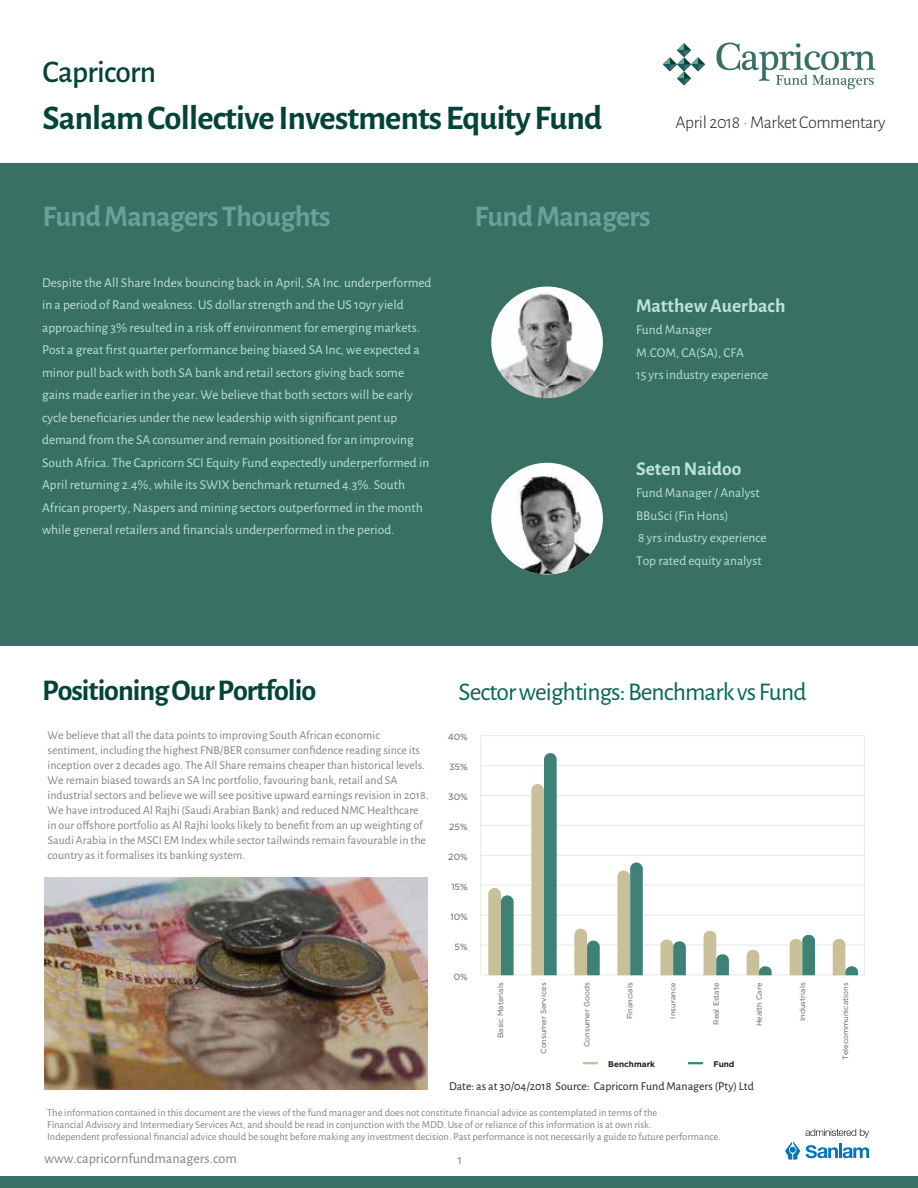
<style>
.page{position:relative;width:918px;height:1188px;background:#fff}
.page>*{position:absolute;margin:0;border:0;box-sizing:border-box;transform-origin:0 0}
.t1{font:700 34.5px "Alegreya Sans";letter-spacing:-.025em;color:#034439}
.t2{font:500 31.5px "Alegreya Sans";letter-spacing:-.025em;color:#034439}
.t3{font:700 30px "Alegreya Sans";letter-spacing:-.025em;color:#67a297}
.t4{font:700 30px "Alegreya Sans";letter-spacing:-.035em;color:#034439}
.t5{font:25.5px "Alegreya Sans";letter-spacing:-.035em;color:#066755}
.t6{font:700 19.5px "Alegreya Sans";color:#bbe2dc}
.t7{font:300 18px "Alegreya Sans";letter-spacing:-.025em;color:#231f20}
.t8{font:14.25px "Alegreya Sans";color:#808285}
.t9{font:13.5px/22.5px "Alegreya Sans";color:#bbe2dc}
.t10{font:12px/15px "Alegreya Sans";color:#808285}
.t11{font:12px "Alegreya Sans";color:#231f20}
.t12{font:10.5px/12px "Alegreya Sans";color:#808285}
.t13{font:9px "Gotham";color:#595a5c}
.t14{font:700 8.25px "Gotham";color:#231f20}
.t15{font:7.5px "Gotham";color:#595a5c}
.s1{color:#387063}
</style>
<div class="page">
<hr style="left:839px;top:1144px;width:3px;height:14px;background:#0076bc">
<svg style="left:806px;top:1145px;width:63px;height:13px"></svg>
<svg style="left:785px;top:1142px;width:15px;height:18px"></svg>
<svg style="left:806px;top:1129px;width:63px;height:9px"></svg>
<div style="left:0;top:163px;width:918px;height:483px;background:#387063"></div>
<div style="left:0;top:1177px;width:918px;height:11px;background:#387063"></div>
<img style="left:491px;top:287px;width:112px;height:111px;border-radius:56px">
<div style="left:491px;top:463px;width:112px;height:111px;background:#fff;border-radius:50%"></div>
<img style="left:501px;top:476px;width:98px;height:98px">
<svg style="left:716px;top:43px;width:159px;height:46px"></svg>
<svg style="left:663px;top:43px;width:42px;height:42px"></svg>
<hr style="left:481px;top:735px;width:383px;height:1px;background:#e6e7e7">
<hr style="left:481px;top:825px;width:383px;height:1px;background:#e6e7e7">
<hr style="left:481px;top:795px;width:383px;height:1px;background:#e6e7e7">
<hr style="left:481px;top:765px;width:383px;height:1px;background:#e6e7e7">
<hr style="left:481px;top:855px;width:383px;height:1px;background:#e6e7e7">
<hr style="left:481px;top:885px;width:383px;height:1px;background:#e6e7e7">
<hr style="left:481px;top:975px;width:383px;height:1px;background:#e6e7e7">
<hr style="left:481px;top:736px;width:1px;height:239px;background:#e6e7e7">
<hr style="left:864px;top:736px;width:1px;height:239px;background:#e6e7e7">
<hr style="left:481px;top:915px;width:383px;height:1px;background:#e6e7e7">
<hr style="left:481px;top:945px;width:383px;height:1px;background:#e6e7e7">
<svg style="left:688px;top:1062px;width:15px;height:2px"></svg>
<svg style="left:583px;top:1062px;width:15px;height:2px"></svg>
<svg style="left:704px;top:931px;width:25px;height:44px"></svg>
<svg style="left:747px;top:950px;width:25px;height:25px"></svg>
<svg style="left:833px;top:939px;width:25px;height:36px"></svg>
<svg style="left:661px;top:940px;width:25px;height:35px"></svg>
<svg style="left:617px;top:863px;width:26px;height:112px;background:#8aa690"></svg>
<svg style="left:574px;top:929px;width:26px;height:46px"></svg>
<svg style="left:531px;top:753px;width:26px;height:222px;background:#8aa892"></svg>
<svg style="left:488px;top:888px;width:26px;height:87px;background:#90aa92"></svg>
<svg style="left:790px;top:935px;width:25px;height:40px"></svg>
<img style="left:45px;top:877px;width:383px;height:213px">
<h2 class="t2" style="left:43px;top:50px;width:115px">Capricorn</h2>
<h1 class="t1" style="left:43px;top:93px;width:561px">Sanlam CollectiveInvestments Equity Fund</h1>
<h3 class="t7" style="left:675px;top:111px;width:212px">April 2018 <span class="s1">•</span> Market Commentary</h3>
<h3 class="t3" style="left:43px;top:194px;width:290px">FundManagers Thoughts</h3>
<h3 class="t3" style="left:475px;top:194px;width:178px">FundManagers</h3>
<p class="t9" style="left:42px;top:271px;width:391px">Despite the All Share Index bouncing back in April, SA Inc. underperformed in a period of Rand weakness. US dollar strength and the US 10yr yield approaching 3% resulted in a risk off environment for emerging markets.<br>Post a great first quarter performance being biased SA Inc, we expected a minor pull back with both SA bank and retail sectors giving back some gains made earlier in the year. We believe that both sectors will be early cycle beneficiaries under the new leadership with significant pent up demand from the SA consumer and remain positioned for an improving South Africa. The Capricorn SCI Equity Fund expectedly underperformed in April returning 2.4%, while its SWIX benchmark returned 4.3%. South African property, Naspers and mining sectors outperformed in the month while general retailers and financials underperformed in the period.</p>
<h3 class="t6" style="left:636px;top:291px;width:151px">Matthew Auerbach</h3>
<p class="t9" style="left:636px;top:318px;width:134px">Fund Manager<br>M.COM, CA(SA), CFA<br>15 yrs industry experience</p>
<h3 class="t6" style="left:636px;top:454px;width:107px">Seten Naidoo</h3>
<p class="t9" style="left:636px;top:481px;width:132px">Fund Manager / Analyst<br>BBuSci (Fin Hons)<br>8 yrs industry experience<br>Top rated equity analyst</p>
<h3 class="t4" style="left:42px;top:669px;width:276px">Positioning Our Portfolio</h3>
<p class="t10" style="left:48px;top:727px;width:382px">We believe that all the data points to improving South African economic sentiment, including the highest FNB/BER consumer confidence reading since its inception over 2 decades ago. The All Share remains cheaper than historical levels.<br>We remain biased towards an SA Inc portfolio, favouring bank, retail and SA industrial sectors and believe we will see positive upward earnings revision in 2018.<br>We have introduced Al Rajhi (Saudi Arabian Bank) and reduced NMC Healthcare in our offshore portfolio as Al Rajhi looks likely to benefit from an up weighting of Saudi Arabia in the MSCI EM Index while sector tailwinds remain favourable in the country as it formalises its banking system.</p>
<h3 class="t5" style="left:459px;top:675px;width:349px">Sectorweightings:Benchmark vsFund</h3>
<p class="t13" style="left:448px;top:731px;width:21px">40%</p>
<p class="t13" style="left:449px;top:761px;width:20px">35%</p>
<p class="t13" style="left:448px;top:791px;width:21px">30%</p>
<p class="t13" style="left:449px;top:821px;width:20px">25%</p>
<p class="t13" style="left:448px;top:851px;width:21px">20%</p>
<p class="t13" style="left:451px;top:881px;width:18px">15%</p>
<p class="t13" style="left:450px;top:911px;width:19px">10%</p>
<p class="t13" style="left:455px;top:941px;width:15px">5%</p>
<p class="t13" style="left:454px;top:971px;width:15px">0%</p>
<p class="t15" style="left:496px;top:1038px;width:57px;rotate:-90deg">Basic Materials</p>
<p class="t15" style="left:539px;top:1054px;width:73px;rotate:-90deg">Consumer Services</p>
<p class="t15" style="left:582px;top:1047px;width:66px;rotate:-90deg">Consumer Goods</p>
<p class="t15" style="left:625px;top:1019px;width:38px;rotate:-90deg">Financials</p>
<p class="t15" style="left:668px;top:1019px;width:37px;rotate:-90deg">Insurance</p>
<p class="t15" style="left:711px;top:1025px;width:44px;rotate:-90deg">Real Estate</p>
<p class="t15" style="left:754px;top:1026px;width:45px;rotate:-90deg">Health Care</p>
<p class="t14" style="left:608px;top:1059px;width:48px">Benchmark</p>
<p class="t14" style="left:713px;top:1059px;width:23px">Fund</p>
<p class="t11" style="left:449px;top:1078px;width:306px">Date: as at 30/04/2018 Source: Capricorn Fund Managers (Pty) Ltd</p>
<p class="t15" style="left:798px;top:1021px;width:40px;rotate:-90deg">Industrials</p>
<p class="t12" style="left:47px;top:1106px;width:675px">The information contained in this document are the views of the fund manager and does not constitute financial advice as contemplated in terms of the<br>Financial Advisory and Intermediary Services Act, and should be read in conjunction with the MDD. Use of or reliance of this information is at own risk.<br>Independent professional financial advice should be sought before making any investment decision. Past performance is not necessarily a guide to future performance.</p>
<p class="t8" style="left:45px;top:1149px;width:194px">www.capricornfundmanagers.com</p>
<p class="t15" style="left:841px;top:1060px;width:79px;rotate:-90deg">Telecommunications</p>
</div>
